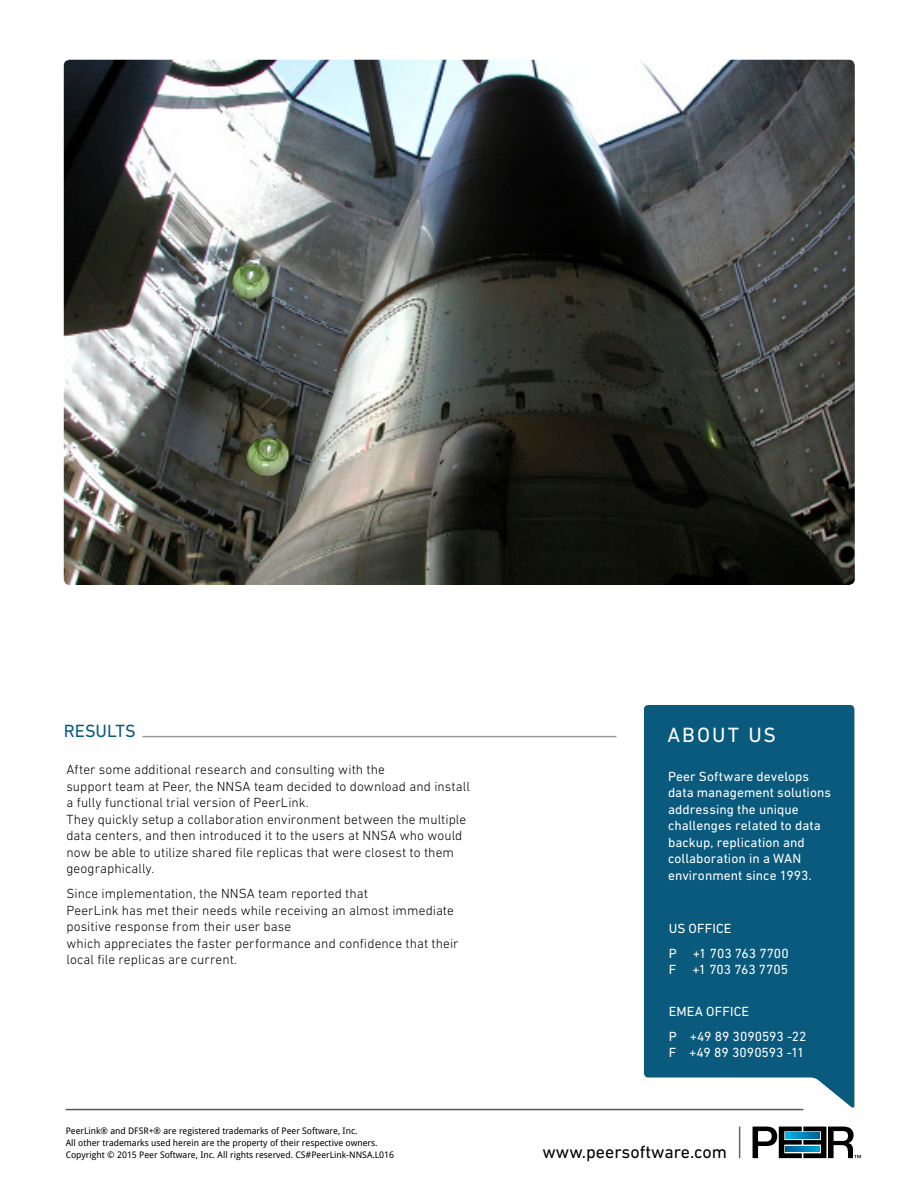
<style>
.page{position:relative;width:918px;height:1188px;background:#fff}
.page>*{position:absolute;margin:0;border:0;box-sizing:border-box;transform-origin:0 0}
.t1{font:21px "DIN Next LT Pro";letter-spacing:.1em;color:#fff}
.t2{font:18px "DIN Next LT Pro";color:#000}
.Einzug_fließtext{font:18px "DIN Next LT Pro";letter-spacing:-.005em;color:#085a7e}
.Fließtext{font:300 13.5px/16.5px "DIN Next LT Pro";letter-spacing:.005em;color:#000}
.t3{font:13.5px/16.5px "DIN Next LT Pro";letter-spacing:.005em;color:#fff}
.t4{font:9px/12px "Droid Sans";color:#000}
</style>
<div class="page">
<img style="left:64px;top:60px;width:791px;height:525px">
<hr style="left:142px;top:736px;width:474px;height:1px;background:#9a9a99">
<svg style="left:644px;top:705px;width:210px;height:405px;fill:#0a5a7e"></svg>
<div style="left:667px;top:727px;width:167px;height:34px;background:#0a5a7e"></div>
<div style="left:669px;top:922px;width:162px;height:145px;background:#0a5a7e"></div>
<div style="left:668px;top:771px;width:163px;height:122px;background:#0a5a7e"></div>
<hr style="left:66px;top:1109px;width:737px;height:1px;background:#595857">
<hr style="left:739px;top:1127px;width:1px;height:31px;background:#666">
<svg style="left:753px;top:1127px;width:108px;height:31px"></svg>
<p class="Einzug_fließtext" style="left:64px;top:721px;width:74px">RESULTS</p>
<p class="Fließtext" style="left:66px;top:761px;width:405px">After some additional research and consulting with the<br>support team at Peer, the NNSA team decided to download and install a fully functional trial version of PeerLink.<br>They quickly setup a collaboration environment between the multiple data centers, and then introduced it to the users at NNSA who would now be able to utilize shared file replicas that were closest to them geographically.</p>
<p class="Fließtext" style="left:66px;top:885px;width:394px">Since implementation, the NNSA team reported that<br>PeerLink has met their needs while receiving an almost immediate positive response from their user base<br>which appreciates the faster performance and confidence that their local file replicas are current.</p>
<p class="t4" style="left:66px;top:1125px;width:330px">PeerLink® and DFSR+® are registered trademarks of Peer Software, Inc.<br>All other trademarks used herein are the property of their respective owners.<br>Copyright © 2015 Peer Software, Inc. All rights reserved. CS#PeerLink-NNSA.L016</p>
<h1 class="t1" style="left:667px;top:723px;width:110px">ABOUT US</h1>
<p class="t3" style="left:668px;top:768px;width:165px">Peer Software develops data management solutions addressing the unique challenges related to data backup, replication and collaboration in a WAN environment since 1993.</p>
<p class="t3" style="left:669px;top:915px;width:121px;line-height:25px">US OFFICE<br>P +1 703 763 7700</p>
<p class="t3" style="left:669px;top:961px;width:121px">F +1 703 763 7705</p>
<p class="t3" style="left:669px;top:998px;width:139px;line-height:25px">EMEA OFFICE<br>P +49 89 3090593 -22</p>
<p class="t3" style="left:669px;top:1044px;width:137px">F +49 89 3090593 -11</p>
<p class="t2" style="left:543px;top:1142px;width:186px">www.peersoftware.com</p>
</div>
